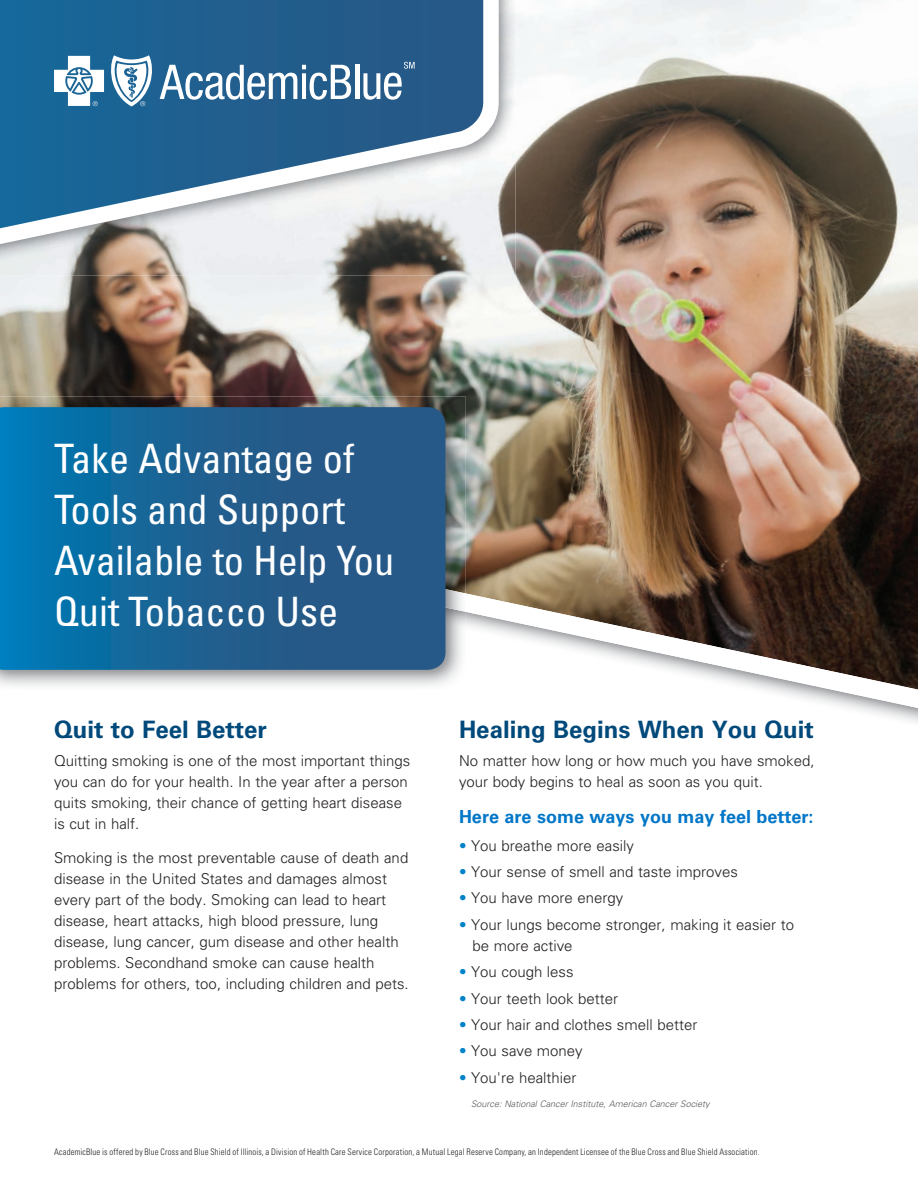
<style>
.page{position:relative;width:918px;height:1188px;background:#fff}
.page>*{position:absolute;margin:0;border:0;box-sizing:border-box;transform-origin:0 0}
.t1{font:condensed 40.5px/51px "Univers LT Std";color:#fff}
.t2{font:700 24px "Univers LT Std";color:#00497b}
.t3{font:700 18px "Univers LT Std";color:#0076c8}
.t4{font:300 15px/21px "Univers LT Std";color:#231f20}
.t5{font:300 condensed 9px "Univers LT Std";letter-spacing:.02em;color:#231f20;scale:.96 1}
.t6{font:italic 300 9px "Univers LT Std";color:#57585a}
.s1{color:#0082c8}
</style>
<div class="page">
<img style="left:0;top:0;width:918px;height:720px">
<img style="left:0;top:397px;width:369px;height:10px">
<img style="left:369px;top:397px;width:97px;height:97px">
<img style="left:0;top:612px;width:466px;height:78px">
<img style="left:446px;top:494px;width:20px;height:118px">
<svg style="left:0;top:407px;width:446px;height:263px"></svg>
<img style="left:506px;top:0;width:10px;height:276px">
<svg style="left:0;top:0;width:506px;height:308px"></svg>
<svg style="left:160px;top:65px;width:191px;height:35px"></svg>
<hr style="left:355px;top:65px;width:4px;height:34px;background:#fff">
<svg style="left:363px;top:62px;width:52px;height:38px"></svg>
<svg style="left:54px;top:56px;width:50px;height:50px"></svg>
<svg style="left:110px;top:55px;width:43px;height:51px"></svg>
<h1 class="t1" style="left:54px;top:433px;width:342px">Take Advantage of<br>Tools and Support<br>Available to Help You<br>Quit Tobacco Use</h1>
<h2 class="t2" style="left:459px;top:716px;width:356px">Healing Begins When You Quit</h2>
<p class="t4" style="left:459px;top:750px;width:357px">No matter how long or how much you have smoked, your body begins to heal as soon as you quit.</p>
<p class="t3" style="left:459px;top:806px;width:356px">Here are some ways you may feel better:</p>
<p class="t4" style="left:459px;top:835px;width:177px"><span class="s1">•</span> You breathe more easily</p>
<p class="t4" style="left:459px;top:861px;width:280px"><span class="s1">•</span> Your sense of smell and taste improves</p>
<p class="t4" style="left:459px;top:888px;width:166px"><span class="s1">•</span> You have more energy</p>
<p class="t4" style="left:472px;top:914px;width:323px;text-indent:-14px"><span class="s1">•</span> Your lungs become stronger, making it easier to be more active</p>
<p class="t4" style="left:459px;top:961px;width:116px"><span class="s1">•</span> You cough less</p>
<p class="t4" style="left:459px;top:988px;width:161px"><span class="s1">•</span> Your teeth look better</p>
<p class="t4" style="left:459px;top:1014px;width:240px"><span class="s1">•</span> Your hair and clothes smell better</p>
<p class="t4" style="left:459px;top:1041px;width:125px"><span class="s1">•</span> You save money</p>
<p class="t4" style="left:459px;top:1067px;width:119px"><span class="s1">•</span> You're healthier</p>
<p class="t6" style="left:471px;top:1098px;width:240px">Source: National Cancer Institute, American Cancer Society</p>
<p class="t5" style="left:54px;top:1146px;width:737px">AcademicBlue is offered by Blue Cross and Blue Shield of Illinois, a Division of Health Care Service Corporation, a Mutual Legal Reserve Company, an Independent Licensee of the Blue Cross and Blue Shield Association.</p>
<h2 class="t2" style="left:54px;top:716px;width:214px">Quit to Feel Better</h2>
<p class="t4" style="left:54px;top:750px;width:358px">Quitting smoking is one of the most important things you can do for your health. In the year after a person quits smoking, their chance of getting heart disease is cut in half.</p>
<p class="t4" style="left:54px;top:848px;width:356px">Smoking is the most preventable cause of death and disease in the United States and damages almost every part of the body. Smoking can lead to heart disease, heart attacks, high blood pressure, lung disease, lung cancer, gum disease and other health problems. Secondhand smoke can cause health problems for others, too, including children and pets.</p>
</div>
